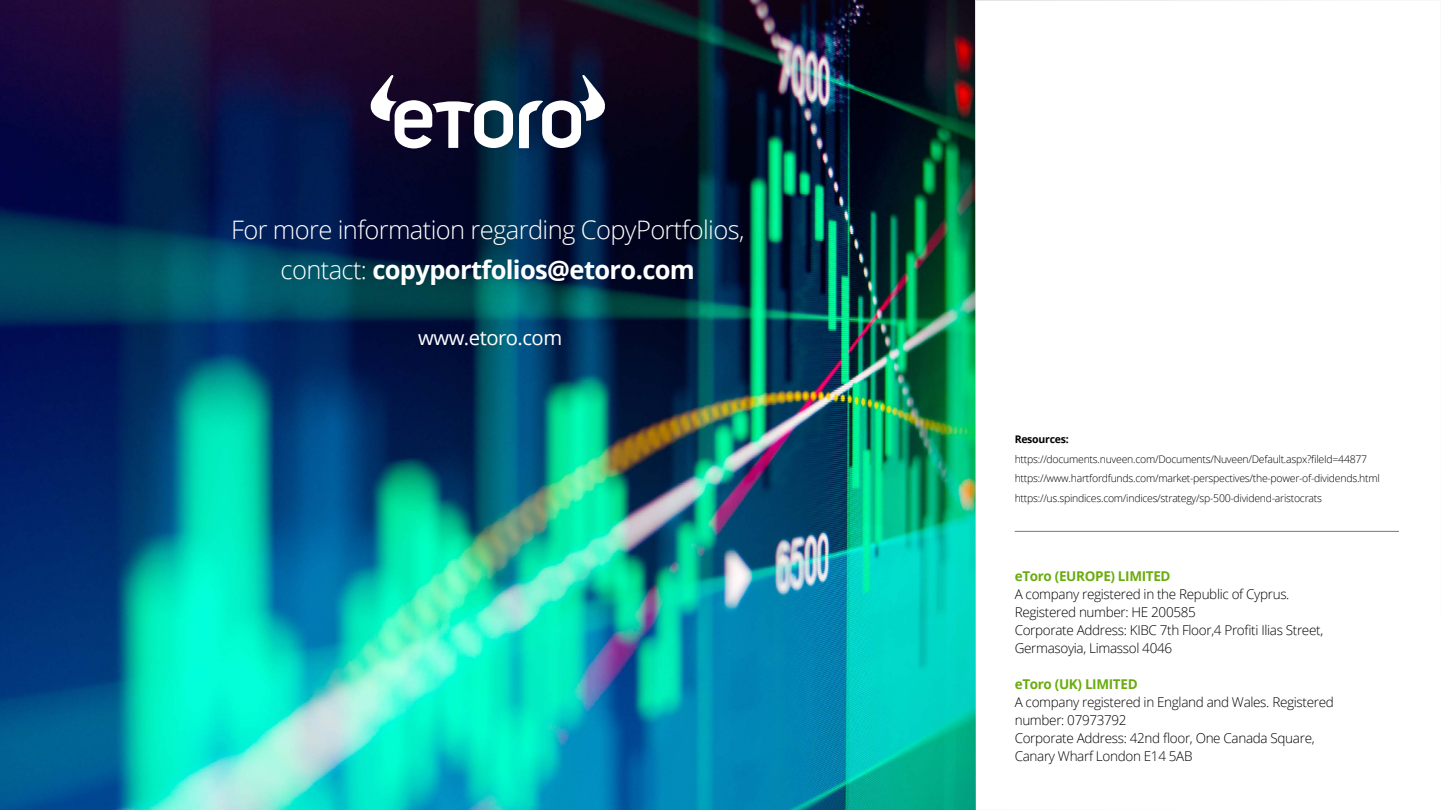
<style>
.page{position:relative;width:1441px;height:810px;background:#fff}
.page>*{position:absolute;margin:0;border:0;box-sizing:border-box;transform-origin:0 0}
.t1{font:300 25.5px/40.5px "Open Sans";letter-spacing:-.025em;color:#fff;text-align:center}
.t2{font:20.25px "Open Sans";letter-spacing:-.025em;color:#fff}
.t3{font:300 13.5px/18px "Open Sans";letter-spacing:-.025em;color:#000}
.t4{font:700 13.5px "Open Sans";letter-spacing:-.025em;color:#6aac0e}
.t5{font:300 10.5px/19.5px "Open Sans";letter-spacing:-.025em;color:#000}
.t6{font:700 10.5px "Open Sans";letter-spacing:-.025em;color:#000}
.s1{font-weight:700}
</style>
<div class="page">
<img style="left:0;top:0;width:975px;height:810px">
<svg style="left:519px;top:75px;width:88px;height:73px"></svg>
<svg style="left:367px;top:75px;width:146px;height:73px"></svg>
<hr style="left:1014px;top:531px;width:384px;height:1px;background:#777">
<h1 class="t1" style="left:231px;top:208px;width:514px">For more information regarding CopyPortfolios, contact: <span class="s1">copyportfolios@etoro.com</span></h1>
<h2 class="t2" style="left:418px;top:324px;width:145px">www.etoro.com</h2>
<p class="t6" style="left:1014px;top:432px;width:55px">Resources:</p>
<p class="t5" style="left:1014px;top:449px;width:366px">https://documents.nuveen.com/Documents/Nuveen/Default.aspx?fileId=44877 https://www.hartfordfunds.com/market-perspectives/the-power-of-dividends.html https://us.spindices.com/indices/strategy/sp-500-dividend-aristocrats</p>
<p class="t4" style="left:1014px;top:566px;width:157px">eToro (EUROPE) LIMITED</p>
<p class="t3" style="left:1014px;top:585px;width:310px">A company registered in the Republic of Cyprus.<br>Registered number: ΗΕ 200585<br>Corporate Address: KIBC 7th Floor,4 Profiti Ilias Street, Germasoyia, Limassol 4046</p>
<p class="t4" style="left:1014px;top:674px;width:124px">eToro (UK) LIMITED</p>
<p class="t3" style="left:1014px;top:693px;width:320px">A company registered in England and Wales. Registered number: 07973792<br>Corporate Address: 42nd floor, One Canada Square, Canary Wharf London E14 5AB</p>
</div>
